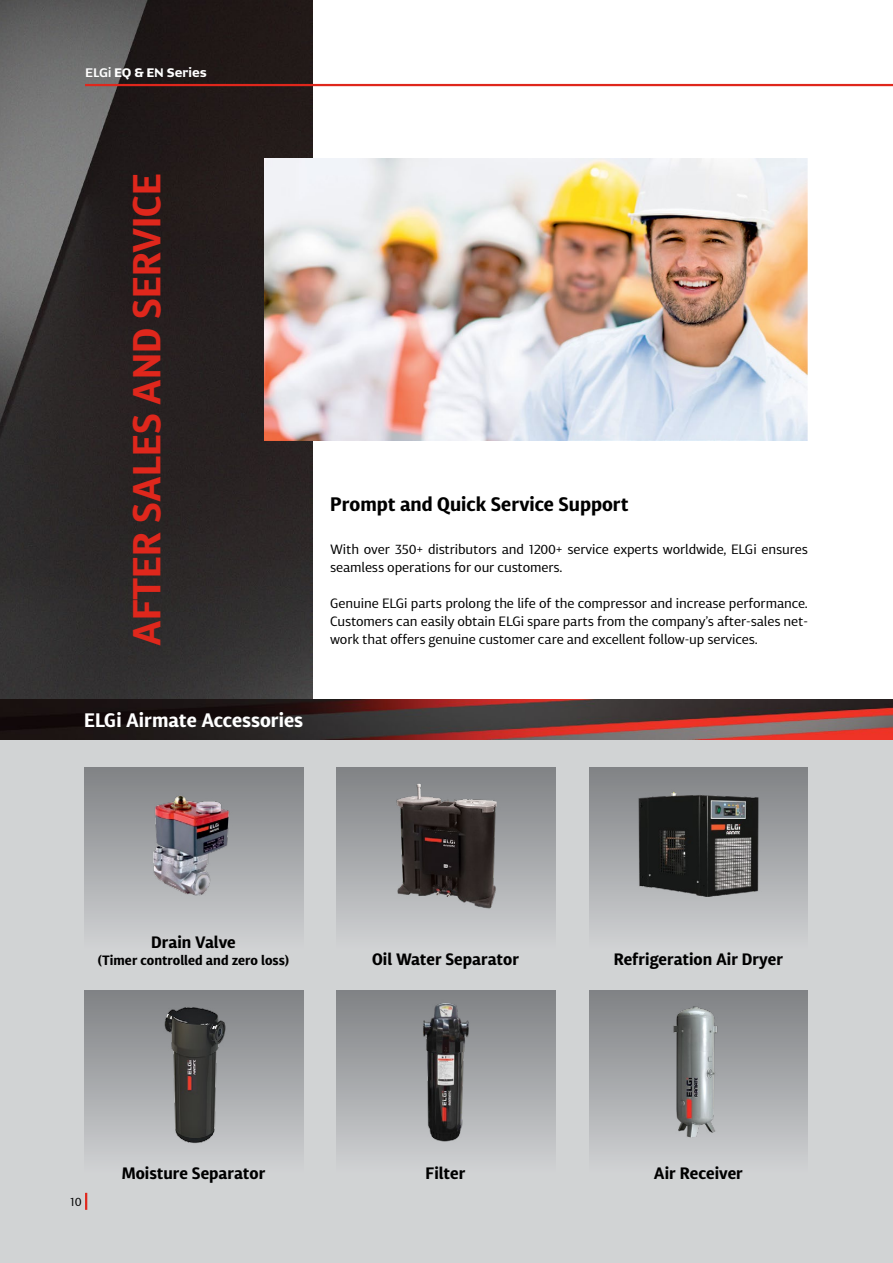
<style>
.page{position:relative;width:893px;height:1263px;background:#fff}
.page>*{position:absolute;margin:0;border:0;box-sizing:border-box;transform-origin:0 0}
.t1{font:700 39px "Diaria Sans Pro";color:#df271c}
.t2{font:700 19.5px "Diaria Sans Pro";color:#000}
.t3{font:700 19.5px "Diaria Sans Pro";color:#fff}
.t4{font:700 16.5px "Diaria Sans Pro";color:#000}
.t5{font:13.5px/18px "Diaria Sans Pro";letter-spacing:-.01em;color:#000}
.t6{font:700 13.5px "Diaria Sans Pro";color:#000}
.t7{font:700 13.5px "Dynasty OT";color:#fff}
.t8{font:12px "Diaria Sans Pro";color:#000}
.s1{font-weight:600}
</style>
<div class="page">
<img style="left:0;top:0;width:312px;height:700px">
<div style="left:0;top:740px;width:893px;height:523px;background:#d1d3d4"></div>
<img style="left:0;top:700px;width:893px;height:40px">
<img style="left:265px;top:158px;width:543px;height:282px">
<img style="left:85px;top:767px;width:217px;height:161px">
<img style="left:336px;top:767px;width:219px;height:161px">
<img style="left:589px;top:767px;width:219px;height:161px">
<img style="left:85px;top:991px;width:217px;height:161px">
<img style="left:336px;top:991px;width:219px;height:161px">
<img style="left:589px;top:991px;width:219px;height:161px">
<svg style="left:85px;top:1193px;width:2px;height:17px"></svg>
<hr style="left:85px;top:84px;width:808px;height:2px;background:#df271c">
<p class="t7" style="left:85px;top:64px;width:123px"><span class="s1">ELGi</span> EQ &amp; EN Series</p>
<h1 class="t1" style="left:122px;top:646px;width:473px;rotate:-90deg">AFTER SALES AND SERVICE</h1>
<h2 class="t3" style="left:84px;top:708px;width:220px">ELGi Airmate Accessories</h2>
<h2 class="t2" style="left:330px;top:491px;width:300px">Prompt and Quick Service Support</h2>
<p class="t5" style="left:330px;top:540px;width:479px">With over 350+ distributors and 1200+ service experts worldwide, ELGi ensures seamless operations for our customers.</p>
<p class="t5" style="left:330px;top:594px;width:479px;text-align:justify">Genuine ELGi parts prolong the life of the compressor and increase performance.<br>Customers can easily obtain ELGi spare parts from the company’s after-sales net&shy;work that offers genuine customer care and excellent follow-up services.</p>
<p class="t4" style="left:151px;top:932px;width:86px">Drain Valve</p>
<p class="t6" style="left:98px;top:951px;width:193px">(Timer controlled and zero loss)</p>
<p class="t8" style="left:70px;top:1194px;width:13px">10</p>
<p class="t4" style="left:122px;top:1162px;width:145px">Moisture Separator</p>
<p class="t4" style="left:372px;top:949px;width:148px">Oil Water Separator</p>
<p class="t4" style="left:426px;top:1162px;width:41px">Filter</p>
<p class="t4" style="left:614px;top:949px;width:171px">Refrigeration Air Dryer</p>
<p class="t4" style="left:654px;top:1162px;width:90px">Air Receiver</p>
</div>
